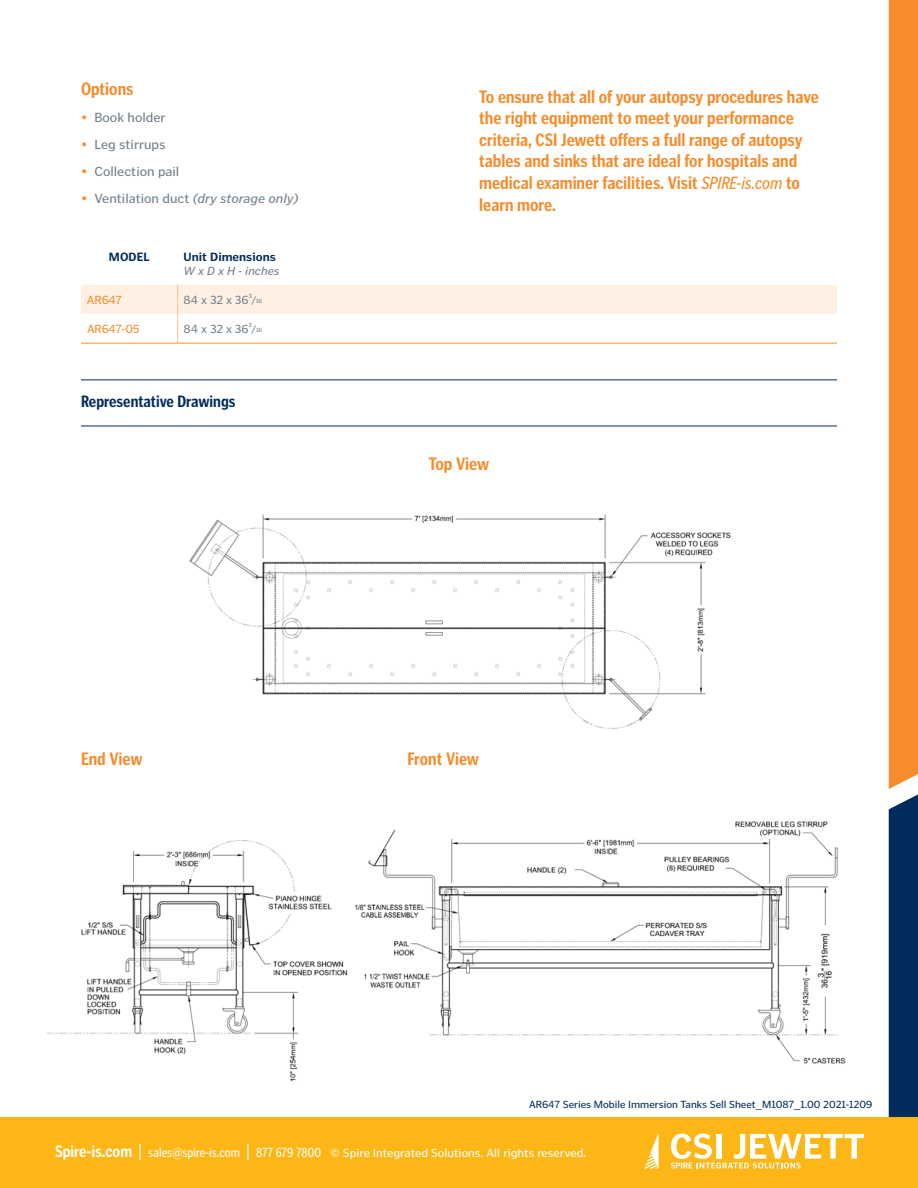
<style>
.page{position:relative;width:918px;height:1188px;background:#fff}
.page>*{position:absolute;margin:0;border:0;box-sizing:border-box;transform-origin:0 0}
.t1{font:700 18px/21.6px "Poynter Gothic Text Cond";color:#f68c2b}
.t2{font:700 16.5px "Poynter Gothic Text Cond";color:#002b5c}
.t3{font:13.5px "Poynter Gothic Text";color:#727f8a}
.t4{font:italic 13.5px "Poynter Gothic Text";color:#727f8a}
.t5{font:12px "Poynter Gothic Text";color:#fff}
.t6{font:700 12px "Poynter Gothic Text";color:#002b5c}
.t7{font:12px "Poynter Gothic Text";letter-spacing:-.015em;color:#727f8a}
.t8{font:12px "Poynter Gothic Text";letter-spacing:-.01em;color:#f68c2b}
.t9{font:italic 12px "Poynter Gothic Text";color:#727f8a}
.t10{font:10.5px "Poynter Gothic Text";color:#002b5c}
.t11{font:6.15px/5.6px "Poynter Gothic Text";color:#727f8a}
.s1{color:#f68c2b}
.s2{font-style:normal;color:#f68c2b}
.s3{font-style:normal}
.s4{font-size:10.5px}
.s5{font-weight:400;font-style:italic}
.s6{font-family:"Poynter Gothic Text Cond";font-weight:700;font-size:16.5px}
.s7{font-family:"Poynter Gothic Text Cond";font-size:16.5px}
.s8{font-family:"Poynter Gothic Text Cond";font-size:13.5px}
</style>
<div class="page">
<img style="left:47px;top:840px;width:301px;height:242px">
<img style="left:355px;top:821px;width:491px;height:243px">
<svg style="left:889px;top:0;width:29px;height:1118px;background:#b0723c"></svg>
<hr style="left:81px;top:380px;width:756px;height:1px;background:#002b5c">
<hr style="left:81px;top:426px;width:756px;height:1px;background:#002b5c">
<svg style="left:81px;top:285px;width:756px;height:58px"></svg>
<hr style="left:81px;top:343px;width:97px;height:1px;background:#f68c2b">
<hr style="left:178px;top:343px;width:659px;height:1px;background:#f68c2b">
<img style="left:189px;top:514px;width:542px;height:215px">
<div style="left:0;top:1118px;width:918px;height:70px;background:#fcb615"></div>
<svg style="left:671px;top:1134px;width:193px;height:35px"></svg>
<svg style="left:644px;top:1134px;width:15px;height:35px"></svg>
<p class="t1" style="left:81px;top:78px;width:54px">Options</p>
<p class="t3" style="left:81px;top:110px;width:86px"><span class="s1">•</span> Book holder</p>
<p class="t3" style="left:81px;top:137px;width:86px"><span class="s1">•</span> Leg stirrups</p>
<p class="t3" style="left:81px;top:164px;width:100px"><span class="s1">•</span> Collection pail</p>
<p class="t4" style="left:81px;top:191px;width:219px"><span class="s2">•</span> <span class="s3">Ventilation duct</span> (dry storage only)</p>
<p class="t6" style="left:109px;top:250px;width:42px">MODEL</p>
<p class="t6" style="left:184px;top:250px;width:94px">Unit Dimensions</p>
<p class="t9" style="left:184px;top:264px;width:97px">W x D x H - inches</p>
<p class="t8" style="left:87px;top:293px;width:37px">AR647</p>
<p class="t7" style="left:184px;top:293px;width:66px">84 x 32 x 36</p>
<p class="t11" style="left:252px;top:293px;width:12px;text-indent:-3px">3 <span class="s4">/</span>16</p>
<p class="t8" style="left:87px;top:322px;width:54px">AR647-05</p>
<p class="t7" style="left:184px;top:322px;width:66px">84 x 32 x 36</p>
<p class="t11" style="left:252px;top:322px;width:12px;text-indent:-3px">3 <span class="s4">/</span>16</p>
<p class="t2" style="left:81px;top:393px;width:156px">Representative Drawings</p>
<p class="t1" style="left:479px;top:86px;width:341px">To ensure that all of your autopsy procedures have the right equipment to meet your performance criteria, CSI Jewett offers a full range of autopsy tables and sinks that are ideal for hospitals and medical examiner facilities. Visit <span class="s5">SPIRE-is.com</span> to learn more.</p>
<p class="t1" style="left:429px;top:453px;width:62px">Top View</p>
<p class="t1" style="left:81px;top:748px;width:63px">End View</p>
<p class="t1" style="left:408px;top:748px;width:73px">Front View</p>
<p class="t10" style="left:529px;top:1098px;width:345px">AR647 Series Mobile Immersion Tanks Sell Sheet_M1087_1.00 2021-1209</p>
<p class="t5" style="left:55px;top:1147px;width:533px"><span class="s6">Spire-is.com</span> <span class="s7">|</span> <span class="s8">sales@spire-is.com</span> <span class="s7">|</span> <span class="s8">877 679 7800</span> © Spire Integrated Solutions. All rights reserved.</p>
</div>
